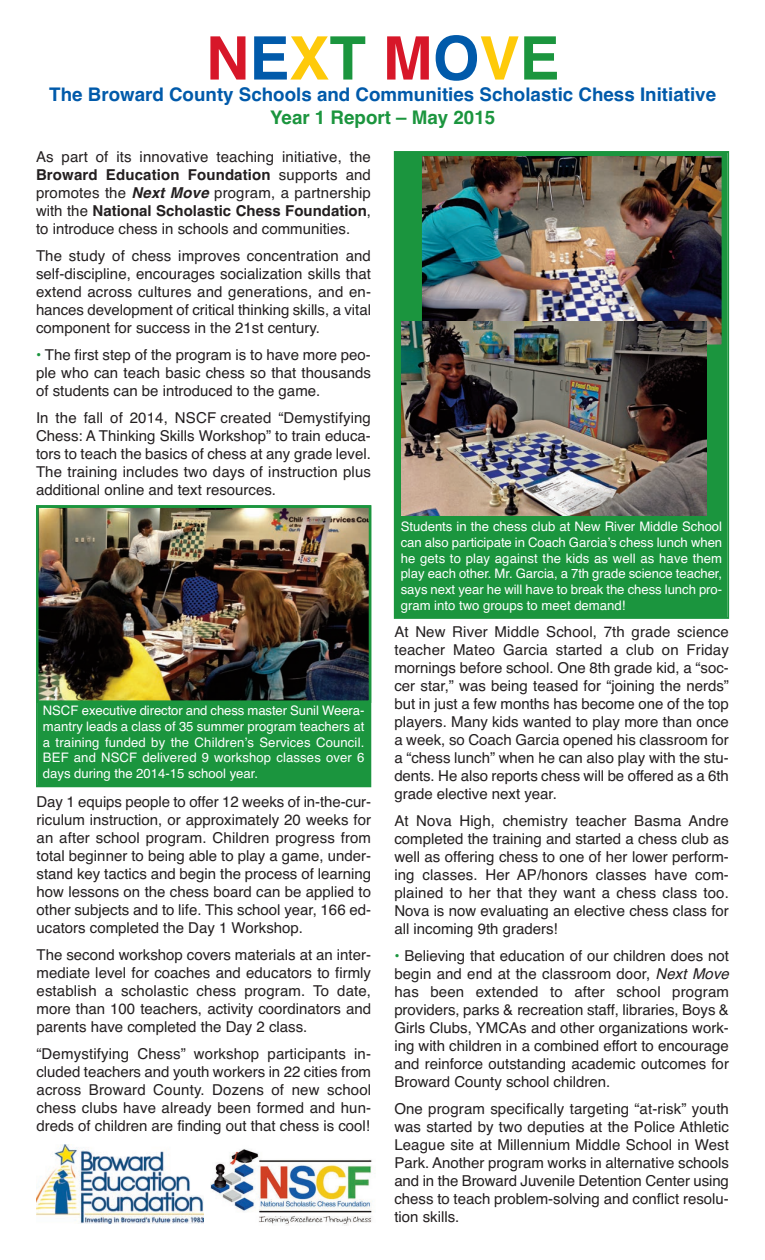
<style>
.page{position:relative;width:765px;height:1260px;background:#fff}
.page>*{position:absolute;margin:0;border:0;box-sizing:border-box;transform-origin:0 0}
.t1{font:700 60px "Helvetica";color:#d71729}
.t2{font:700 18.75px "Helvetica";color:#015aaa}
.t3{font:700 18.75px "Helvetica";color:#1b953e}
.t4{font:15px/18px "Helvetica";color:#231f20;text-align:justify}
.t5{font:13.12px/15.8px "Helvetica";color:#fff;text-align:justify}
.s1{color:#015aaa}
.s2{color:#feca0a}
.s3{color:#1b953e}
.s4{font-weight:700}
.s5{font-weight:700;font-style:italic}
.s6{font-weight:700;color:#1b953e}
.s7{font-style:italic}
</style>
<div class="page">
<div style="left:38px;top:507px;width:331px;height:278px;background:#1b953e"></div>
<img style="left:39px;top:508px;width:329px;height:192px">
<div style="left:36px;top:505px;width:335px;height:198px;border:2px solid #1b953e"></div>
<img style="left:36px;top:1144px;width:168px;height:80px">
<img style="left:210px;top:1149px;width:162px;height:76px">
<div style="left:396px;top:153px;width:331px;height:464px;background:#1b953e"></div>
<div style="left:394px;top:151px;width:335px;height:468px;border:2px solid #1b953e"></div>
<img style="left:422px;top:157px;width:299px;height:187px">
<div style="left:419px;top:154px;width:305px;height:193px;border:2px solid #1b953e"></div>
<img style="left:402px;top:322px;width:305px;height:193px">
<h1 class="t1" style="left:206px;top:24px;width:355px">N<span class="s1">E</span><span class="s2">X</span><span class="s3">T</span> M<span class="s1">O</span><span class="s2">V</span><span class="s3">E</span></h1>
<p class="t2" style="left:49px;top:84px;width:668px">The Broward County Schools and Communities Scholastic Chess Initiative</p>
<p class="t3" style="left:270px;top:106px;width:227px">Year 1 Report – May 2015</p>
<p class="t4" style="left:36px;top:148px;width:337px">As part of its innovative teaching initiative, the <span class="s4">Broward Education Foundation</span> supports and promotes the <span class="s5">Next Move</span> program, a partnership with the <span class="s4">National Scholastic Chess Foundation</span>, to introduce chess in schools and communities.</p>
<p class="t4" style="left:36px;top:247px;width:337px">The study of chess improves concentration and self-discipline, encourages socialization skills that extend across cultures and generations, and en&shy;hances development of critical thinking skills, a vital component for success in the 21st century.</p>
<p class="t4" style="left:36px;top:346px;width:336px"><span class="s6">•</span> The first step of the program is to have more peo&shy;ple who can teach basic chess so that thousands of students can be introduced to the game.</p>
<p class="t4" style="left:36px;top:409px;width:336px">In the fall of 2014, NSCF created “Demystifying Chess: A Thinking Skills Workshop” to train educa&shy;tors to teach the basics of chess at any grade level.<br>The training includes two days of instruction plus additional online and text resources.</p>
<p class="t5" style="left:43px;top:703px;width:323px">NSCF executive director and chess master Sunil Weera&shy;mantry leads a class of 35 summer program teachers at a training funded by the Children’s Services Council.<br>BEF and NSCF delivered 9 workshop classes over 6 days during the 2014-15 school year.</p>
<p class="t4" style="left:37px;top:793px;width:336px">Day 1 equips people to offer 12 weeks of in-the-cur&shy;riculum instruction, or approximately 20 weeks for an after school program. Children progress from total beginner to being able to play a game, under&shy;stand key tactics and begin the process of learning how lessons on the chess board can be applied to other subjects and to life. This school year, 166 ed&shy;ucators completed the Day 1 Workshop.</p>
<p class="t4" style="left:37px;top:946px;width:336px">The second workshop covers materials at an inter&shy;mediate level for coaches and educators to firmly establish a scholastic chess program. To date, more than 100 teachers, activity coordinators and parents have completed the Day 2 class.</p>
<p class="t4" style="left:37px;top:1045px;width:336px">“Demystifying Chess” workshop participants in&shy;cluded teachers and youth workers in 22 cities from across Broward County. Dozens of new school chess clubs have already been formed and hun&shy;dreds of children are finding out that chess is cool!</p>
<p class="t5" style="left:401px;top:519px;width:323px">Students in the chess club at New River Middle School can also participate in Coach Garcia’s chess lunch when he gets to play against the kids as well as have them play each other. Mr. Garcia, a 7th grade science teacher, says next year he will have to break the chess lunch pro&shy;gram into two groups to meet demand!</p>
<p class="t4" style="left:394px;top:622px;width:336px">At New River Middle School, 7th grade science teacher Mateo Garcia started a club on Friday mornings before school. One 8th grade kid, a “soc&shy;cer star,” was being teased for “joining the nerds” but in just a few months has become one of the top players. Many kids wanted to play more than once a week, so Coach Garcia opened his classroom for a “chess lunch” when he can also play with the stu&shy;dents. He also reports chess will be offered as a 6th grade elective next year.</p>
<p class="t4" style="left:394px;top:811px;width:336px">At Nova High, chemistry teacher Basma Andre completed the training and started a chess club as well as offering chess to one of her lower perform&shy;ing classes. Her AP/honors classes have com&shy;plained to her that they want a chess class too.<br>Nova is now evaluating an elective chess class for all incoming 9th graders!</p>
<p class="t4" style="left:394px;top:946px;width:336px"><span class="s6">•</span> Believing that education of our children does not begin and end at the classroom door, <span class="s7">Next Move </span>has been extended to after school program providers, parks &amp; recreation staff, libraries, Boys &amp; Girls Clubs, YMCAs and other organizations work&shy;ing with children in a combined effort to encourage and reinforce outstanding academic outcomes for Broward County school children.</p>
<p class="t4" style="left:394px;top:1099px;width:336px">One program specifically targeting “at-risk” youth was started by two deputies at the Police Athletic League site at Millennium Middle School in West Park. Another program works in alternative schools and in the Broward Juvenile Detention Center using chess to teach problem-solving and conflict resolu&shy;tion skills.</p>
</div>
